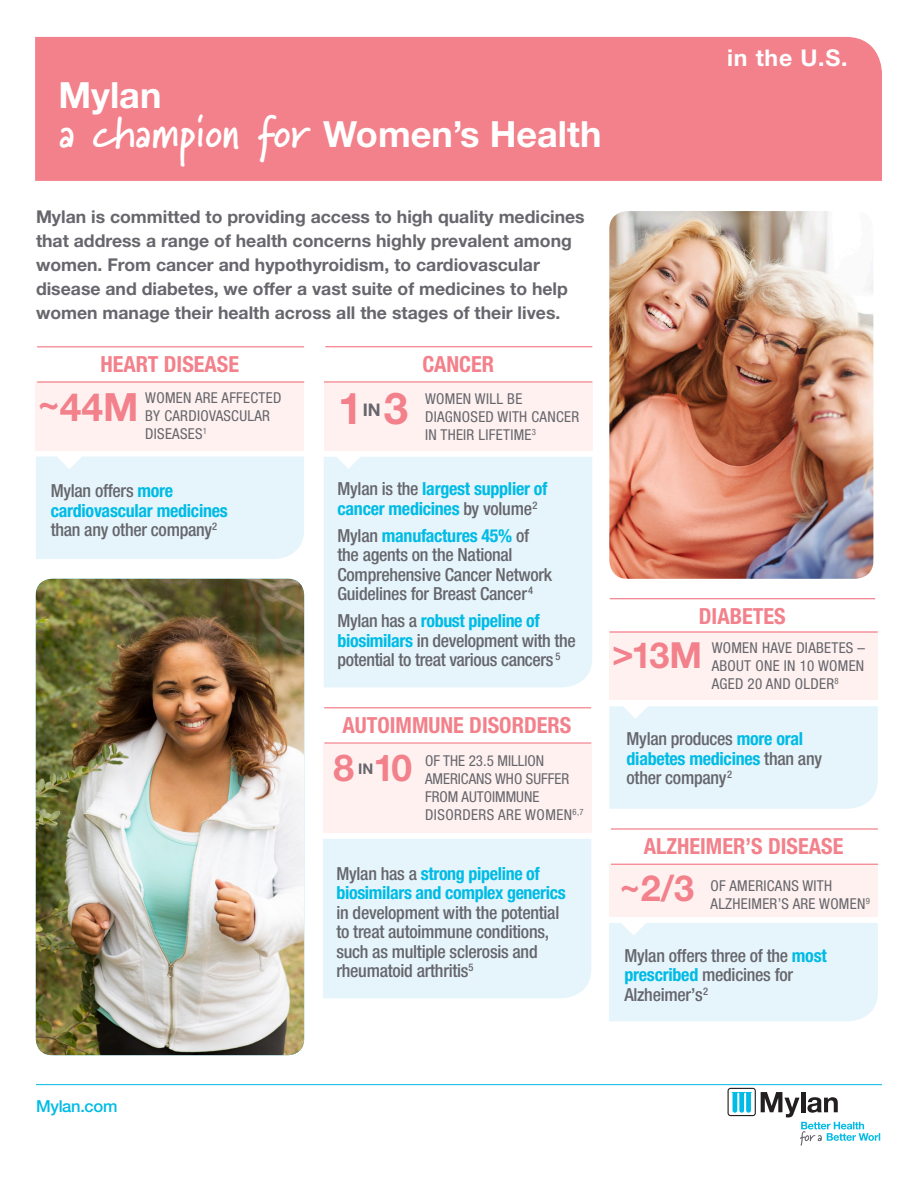
<style>
.page{position:relative;width:918px;height:1188px;background:#fff}
.page>*{position:absolute;margin:0;border:0;box-sizing:border-box;transform-origin:0 0}
.t1{font:700 43.95px "Helvetica Neue LT Pro";color:#f3818b}
.t2{font:700 39px "Helvetica Neue LT Pro";color:#f3818b}
.t3{font:700 37.05px "Helvetica Neue LT Pro";color:#f3818b}
.t4{font:700 36.15px "Helvetica Neue LT Pro";color:#fff}
.t5{font:700 36px "Helvetica Neue LT Pro";color:#f3818b}
.t6{font:700 23.1px "Helvetica Neue LT Pro";color:#fff}
.t7{font:700 condensed 22.2px "Helvetica Neue LT Pro";color:#f3818b}
.t8{font:500 condensed 18px/19.5px "Helvetica Neue LT Pro";letter-spacing:-.015em;color:#66666c}
.t9{font:700 condensed 18px/19.5px "Helvetica Neue LT Pro";letter-spacing:-.015em;color:#00bbe5}
.t10{font:700 17.7px/24px "Helvetica Neue LT Pro";color:#66666c}
.t11{font:700 17.4px "Helvetica Neue LT Pro";color:#66666c}
.t12{font:500 16.5px "Helvetica Neue LT Pro";letter-spacing:-.02em;color:#00bbe5}
.t13{font:condensed 15px/18px "Helvetica Neue LT Pro";letter-spacing:.02em;color:#66666c}
.t14{font:condensed 15px/18px "Helvetica Neue LT Pro";color:#66666c}
.t15{font:700 14.7px "Helvetica Neue LT Pro";color:#66666c}
.s1{font-family:"Marydale";font-size:45.15px}
.s2{font-weight:700;color:#00bbe5}
.s3{font-weight:500;color:#66666c}
</style>
<div class="page">
<div style="left:36px;top:456px;width:268px;height:103px;background:#e5f5fb"></div>
<div style="left:36px;top:381px;width:268px;height:70px;background:#fef1f0"></div>
<img style="left:36px;top:579px;width:268px;height:476px">
<div style="left:35px;top:37px;width:847px;height:144px;background:#f3818b"></div>
<div style="left:609px;top:706px;width:269px;height:103px;background:#e5f5fb"></div>
<div style="left:323px;top:832px;width:268px;height:166px;background:#e5f5fb"></div>
<div style="left:323px;top:744px;width:268px;height:88px;background:#fef1f0"></div>
<hr style="left:324px;top:707px;width:267px;height:1px;background:#f3818b">
<hr style="left:324px;top:742px;width:267px;height:2px;background:#f3818b">
<div style="left:609px;top:631px;width:269px;height:69px;background:#fef1f0"></div>
<hr style="left:610px;top:598px;width:265px;height:1px;background:#f3818b">
<hr style="left:610px;top:631px;width:268px;height:2px;background:#f3818b">
<hr style="left:37px;top:346px;width:267px;height:1px;background:#f3818b">
<hr style="left:37px;top:381px;width:267px;height:2px;background:#f3818b">
<div style="left:324px;top:457px;width:268px;height:230px;background:#e5f5fb"></div>
<svg style="left:334px;top:457px;width:29px;height:13px"></svg>
<div style="left:324px;top:383px;width:268px;height:68px;background:#fef1f0"></div>
<hr style="left:325px;top:346px;width:267px;height:1px;background:#f3818b">
<hr style="left:324px;top:381px;width:268px;height:2px;background:#f3818b">
<img style="left:609px;top:211px;width:264px;height:368px">
<svg style="left:728px;top:1088px;width:152px;height:58px"></svg>
<hr style="left:36px;top:1084px;width:846px;height:1px;background:#00bbe5">
<svg style="left:609px;top:909px;width:269px;height:112px;background:#e6f5fb"></svg>
<div style="left:610px;top:864px;width:268px;height:53px;background:#fef1f0"></div>
<hr style="left:611px;top:828px;width:267px;height:2px;background:#f3818b">
<hr style="left:611px;top:864px;width:267px;height:1px;background:#f3818b">
<p class="t4" style="left:58px;top:72px;width:104px">Mylan</p>
<p class="t4" style="left:58px;top:111px;width:544px"><span class="s1">a champion for</span> Women’s Health</p>
<p class="t6" style="left:727px;top:43px;width:122px">in the U.S.</p>
<p class="t10" style="left:36px;top:204px;width:550px">Mylan is committed to providing access to high quality medicines that address a range of health concerns highly prevalent among women. From cancer and hypothyroidism, to cardiovascular disease and diabetes, we offer a vast suite of medicines to help women manage their health across all the stages of their lives.</p>
<p class="t7" style="left:100px;top:351px;width:140px">HEART DISEASE</p>
<p class="t2" style="left:37px;top:382px;width:103px">~44M</p>
<p class="t13" style="left:145px;top:388px;width:138px">WOMEN ARE AFFECTED<br>BY CARDIOVASCULAR<br>DISEASES<sup>1</sup></p>
<p class="t1" style="left:338px;top:381px;width:26px">1</p>
<p class="t11" style="left:363px;top:399px;width:20px">IN</p>
<p class="t1" style="left:384px;top:381px;width:26px">3</p>
<p class="t7" style="left:423px;top:351px;width:73px">CANCER</p>
<p class="t13" style="left:425px;top:390px;width:156px">WOMEN WILL BE<br>DIAGNOSED WITH CANCER<br>IN THEIR LIFETIME<sup>3</sup></p>
<p class="t8" style="left:51px;top:481px;width:179px">Mylan offers <span class="s2">more cardiovascular medicines </span>than any other company<sup>2</sup></p>
<p class="t9" style="left:338px;top:479px;width:212px"><span class="s3">Mylan is the</span> largest supplier of cancer medicines <span class="s3">by volume</span><sup>2</sup></p>
<p class="t8" style="left:338px;top:525px;width:216px">Mylan <span class="s2">manufactures 45%</span> of the agents on the National<br>Comprehensive Cancer Network<br>Guidelines for Breast Cancer<sup>4</sup></p>
<p class="t8" style="left:338px;top:611px;width:240px">Mylan has a <span class="s2">robust pipeline of biosimilars</span> in development with the potential to treat various cancers <sup>5</sup></p>
<p class="t7" style="left:342px;top:712px;width:230px">AUTOIMMUNE DISORDERS</p>
<p class="t14" style="left:425px;top:752px;width:160px">OF THE 23.5 MILLION<br>AMERICANS WHO SUFFER<br>FROM AUTOIMMUNE<br>DISORDERS ARE WOMEN<sup>6,7</sup></p>
<p class="t3" style="left:334px;top:745px;width:22px">8</p>
<p class="t15" style="left:358px;top:760px;width:17px">IN</p>
<p class="t3" style="left:373px;top:745px;width:40px">10</p>
<p class="t8" style="left:336px;top:863px;width:231px">Mylan has a <span class="s2">strong pipeline of biosimilars and complex generics </span>in development with the potential to treat autoimmune conditions, such as multiple sclerosis and rheumatoid arthritis<sup>5</sup></p>
<p class="t7" style="left:699px;top:602px;width:88px">DIABETES</p>
<p class="t5" style="left:612px;top:632px;width:91px">&gt;13M</p>
<p class="t13" style="left:712px;top:639px;width:155px;text-align:justify">WOMEN HAVE DIABETES – ABOUT ONE IN 10 WOMEN AGED 20 AND OLDER<sup>8</sup></p>
<p class="t8" style="left:627px;top:729px;width:197px">Mylan produces <span class="s2">more oral diabetes medicines</span> than any other company<sup>2</sup></p>
<p class="t7" style="left:644px;top:833px;width:201px">ALZHEIMER’S DISEASE</p>
<p class="t5" style="left:619px;top:865px;width:76px">~2/3</p>
<p class="t13" style="left:711px;top:877px;width:161px">OF AMERICANS WITH<br>ALZHEIMER’S ARE WOMEN<sup>9</sup></p>
<p class="t8" style="left:624px;top:946px;width:204px">Mylan offers three of the <span class="s2">most prescribed</span> medicines for<br>Alzheimer’s<sup>2</sup></p>
<p class="t12" style="left:36px;top:1097px;width:83px">Mylan.com</p>
</div>
